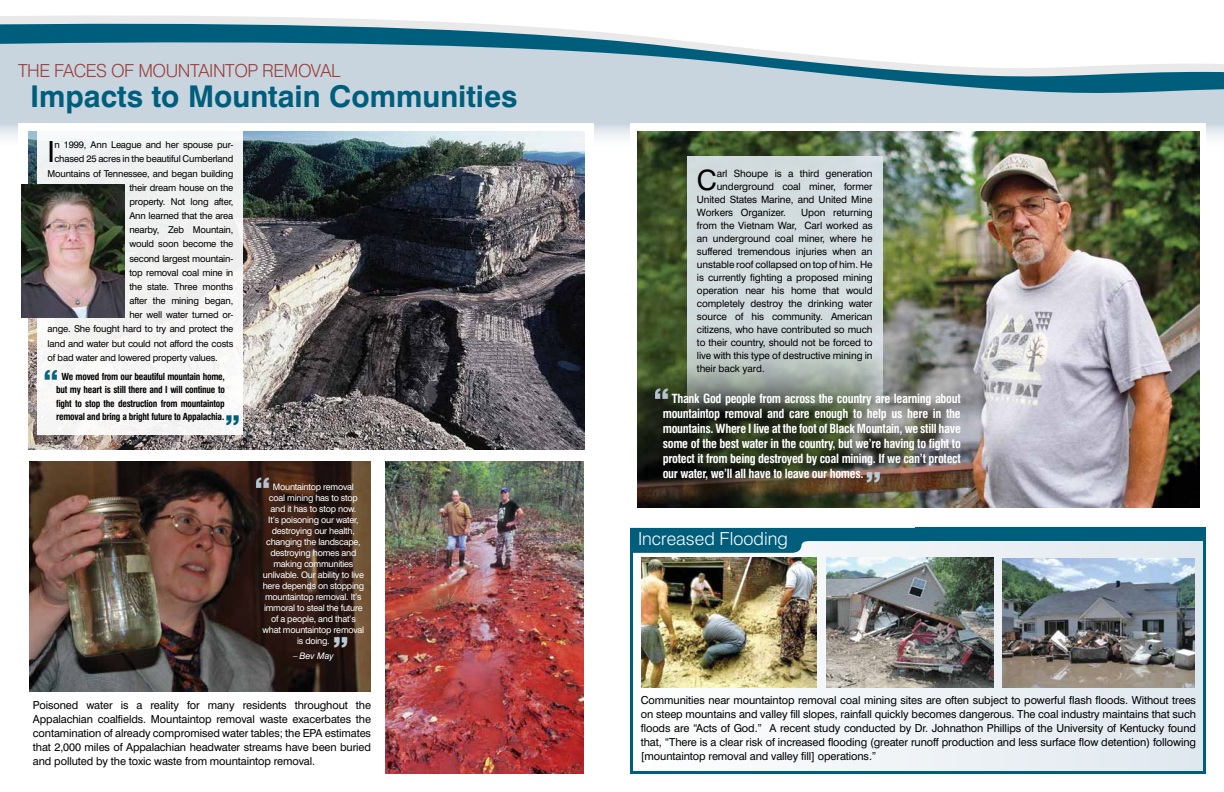
<style>
.page{position:relative;width:1224px;height:792px;background:#fff}
.page>*{position:absolute;margin:0;border:0;box-sizing:border-box;transform-origin:0 0}
.t1{font:700 30px "Swiss 721 BT";color:#005e7d}
.t2{font:29.2px "Swiss 721 BT";color:#000}
.t3{font:28.1px "Swiss 721 BT";color:#000}
.t4{font:28px "Swiss 721 BT Black No 2";color:#bacbd7}
.t5{font:26.5px "Swiss 721 BT Black No 2";color:#005e7d}
.t6{font:300 18px "Swiss 721 BT";letter-spacing:-.025em;color:#9d3f3a}
.t7{font:300 18px "Swiss 721 BT";color:#fff}
.t8{font:700 condensed 12.3px/15px "Swiss 721 BT";letter-spacing:-.025em;color:#fff;text-align:justify}
.t9{font:11px/14px "Swiss 721 BT";letter-spacing:-.01em;color:#000;text-align:justify}
.t10{font:10px/13px "Swiss 721 BT";letter-spacing:-.01em;color:#000;text-align:justify}
.t11{font:9.4px "Swiss 721 BT";letter-spacing:-.02em;color:#000}
.t12{font:700 condensed 9.4px/13.2px "Swiss 721 BT";letter-spacing:-.025em;color:#000;text-align:center}
.t13{font:9px/11px "Swiss 721 BT";letter-spacing:-.025em;color:#fff;text-align:center}
.t14{font:italic 9px "Swiss 721 BT";color:#fff}
.s1{font-style:normal}
</style>
<div class="page">
<svg style="left:0;top:15px;width:408px;height:6px;fill:#e9e9ea"></svg>
<svg style="left:0;top:21px;width:1224px;height:102px;fill:#c8d5df"></svg>
<div style="left:0;top:123px;width:1224px;height:32px;background:linear-gradient(to bottom,#d7e0e7,#fff)"></div>
<div style="left:18px;top:123px;width:576px;height:36px;background:#fff"></div>
<div style="left:630px;top:123px;width:576px;height:36px;background:#fff"></div>
<div style="left:630px;top:533px;width:576px;height:241px;background:linear-gradient(to right,#fbfbfa,#dfe7ee)"></div>
<img style="left:1002px;top:558px;width:192px;height:130px">
<img style="left:826px;top:558px;width:167px;height:130px">
<img style="left:641px;top:558px;width:175px;height:130px">
<div style="left:630px;top:529px;width:576px;height:245px;border:3px solid #005e7d"></div>
<img style="left:385px;top:462px;width:199px;height:312px">
<svg style="left:630px;top:528px;width:298px;height:25px"></svg>
<div style="left:915px;top:528px;width:291px;height:13px;background:#005e7d"></div>
<img style="left:30px;top:462px;width:341px;height:230px">
<img style="left:638px;top:131px;width:561px;height:376px">
<svg style="left:687px;top:156px;width:196px;height:257px;background:#c1cbcb"></svg>
<img style="left:29px;top:132px;width:555px;height:317px">
<div style="left:37px;top:126px;width:206px;height:309px;background:#f3f4f3"></div>
<img style="left:22px;top:184px;width:103px;height:134px">
<h3 class="t6" style="left:18px;top:60px;width:220px">THE FAC ES OF MO UNTAINTOP</h3>
<h3 class="t6" style="left:262px;top:60px;width:80px">REMOVAL</h3>
<h1 class="t1" style="left:30px;top:78px;width:489px">Impacts to Mountain Communities</h1>
<h2 class="t2" style="left:48px;top:134px;width:9px">I</h2>
<p class="t11" style="left:55px;top:139px;width:180px">n 1999, Ann League and her spouse pur-</p>
<p class="t11" style="left:55px;top:153px;width:180px">chased 25 acres in the beautiful Cumberland</p>
<p class="t11" style="left:48px;top:168px;width:187px">Mountains of Tennessee, and began building</p>
<p class="t11" style="left:129px;top:182px;width:105px">their dream house on the</p>
<p class="t11" style="left:129px;top:196px;width:105px">property. Not long after,</p>
<p class="t11" style="left:129px;top:210px;width:105px">Ann learned that the area</p>
<p class="t11" style="left:129px;top:224px;width:105px">nearby, Zeb Mountain,</p>
<p class="t11" style="left:129px;top:238px;width:105px">would soon become the</p>
<p class="t11" style="left:129px;top:253px;width:105px">second largest mountain-</p>
<p class="t11" style="left:129px;top:267px;width:105px">top removal coal mine in</p>
<p class="t11" style="left:129px;top:281px;width:105px">the state. Three months</p>
<p class="t11" style="left:129px;top:295px;width:105px">after the mining began,</p>
<p class="t11" style="left:129px;top:309px;width:105px">her well water turned or-</p>
<p class="t11" style="left:48px;top:323px;width:187px">ange. She fought hard to try and protect the</p>
<p class="t11" style="left:48px;top:338px;width:187px">land and water but could not afford the costs</p>
<p class="t11" style="left:48px;top:352px;width:172px">of bad water and lowered property values.</p>
<p class="t12" style="left:56px;top:370px;width:170px">We moved from our beautiful mountain home, but my heart is still there and I will continue to fight to stop the destruction from mountaintop removal and bring a bright future to Appalachia.</p>
<h3 class="t5" style="left:59px;top:387px;width:18px;rotate:-180deg">”</h3>
<h3 class="t5" style="left:224px;top:408px;width:18px">”</h3>
<h3 class="t4" style="left:271px;top:496px;width:19px;rotate:-180deg">”</h3>
<p class="t13" style="left:263px;top:481px;width:103px">Mountaintop removal<br>coal mining has to stop and it has to stop now.<br>It’s poisoning our water, destroying our health, changing the landscape, destroying homes and making communities unlivable. Our ability to live here depends on stopping mountaintop removal. It’s immoral to steal the future of a people, and that’s what mountaintop removal is doing.</p>
<p class="t14" style="left:293px;top:650px;width:42px"><span class="s1">–</span> Bev May</p>
<h3 class="t4" style="left:332px;top:630px;width:19px">”</h3>
<p class="t9" style="left:33px;top:698px;width:340px">Poisoned water is a reality for many residents throughout the Appalachian coalfields. Mountaintop removal waste exacerbates the contamination of already compromised water tables; the EPA estimates that 2,000 miles of Appalachian headwater streams have been buried and polluted by the toxic waste from mountaintop removal.</p>
<h3 class="t3" style="left:697px;top:163px;width:22px">C</h3>
<p class="t10" style="left:717px;top:167px;width:157px">arl Shoupe is a third generation</p>
<p class="t10" style="left:717px;top:180px;width:157px">underground coal miner, former</p>
<p class="t10" style="left:697px;top:193px;width:177px">United States Marine, and United Mine</p>
<p class="t10" style="left:697px;top:206px;width:90px">Workers Organizer.</p>
<p class="t10" style="left:697px;top:206px;width:177px;text-indent:104px">Upon returning from the Vietnam War, Carl worked as an underground coal miner, where he suffered tremendous injuries when an unstable roof collapsed on top of him. He is currently fighting a proposed mining operation near his home that would completely destroy the drinking water source of his community. American citizens, who have contributed so much to their country, should not be forced to live with this type of destructive mining in their back yard.</p>
<h3 class="t4" style="left:670px;top:407px;width:19px;rotate:-180deg">”</h3>
<p class="t8" style="left:663px;top:391px;width:300px;text-indent:9px">Thank God people from across the country are learning about mountaintop removal and care enough to help us here in the mountains. Where I live at the foot of Black Mountain, we still have some of the best water in the country, but we’re having to fight to protect it from being destroyed by coal mining. If we can’t protect our water, we’ll all have to leave our homes.</p>
<h3 class="t4" style="left:865px;top:464px;width:19px">”</h3>
<h3 class="t7" style="left:638px;top:528px;width:151px">I NCREASED FLOODING</h3>
<p class="t9" style="left:641px;top:693px;width:557px">Communities near mountaintop removal coal mining sites are often subject to powerful flash floods. Without trees on steep mountains and valley fill slopes, rainfall quickly becomes dangerous. The coal industry maintains that such floods are “Acts of God.” A recent study conducted by Dr. Johnathon Phillips of the University of Kentucky found that, “There is a clear risk of increased flooding (greater runoff production and less surface flow detention) following [mountaintop removal and valley fill] operations.”</p>
</div>
